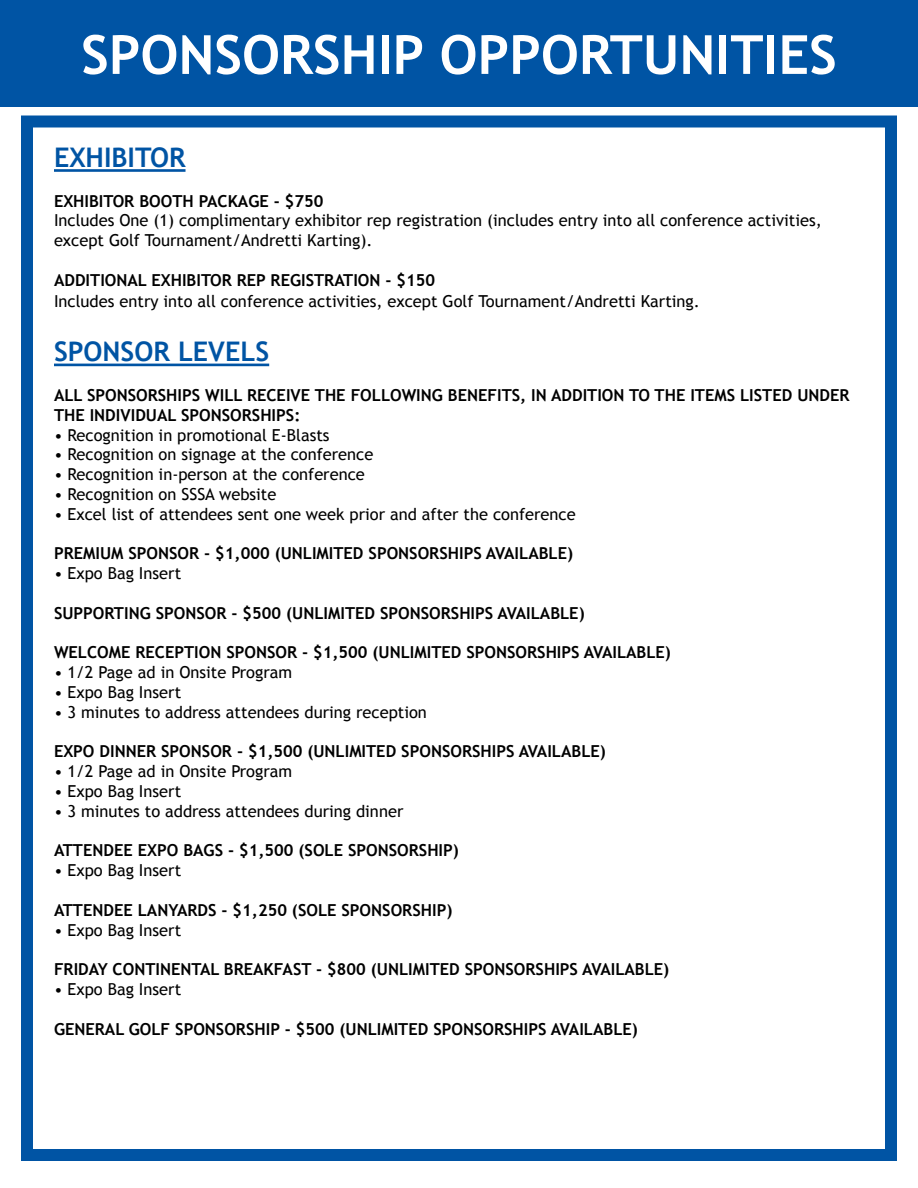
<style>
.page{position:relative;width:918px;height:1188px;background:#fff}
.page>*{position:absolute;margin:0;border:0;box-sizing:border-box;transform-origin:0 0}
.t1{font:700 54px "Trebuchet MS";color:#fff}
.t2{font:700 27px "Trebuchet MS";color:#0054a4}
.t3{font:700 24px "Trebuchet MS";color:#fff}
.t4{font:700 21px "Trebuchet MS";color:#fff}
.t5{font:16.5px/19.8px "Trebuchet MS";color:#000}
.t6{font:700 16.5px/19.8px "Trebuchet MS";color:#000}
</style>
<div class="page">
<div style="left:0;top:0;width:918px;height:107px;background:#0054a4"></div>
<div style="left:21px;top:116px;width:876px;height:1045px;border:12px solid #0054a4"></div>
<hr style="left:54px;top:169px;width:132px;height:3px;background:#0054a4">
<hr style="left:54px;top:364px;width:215px;height:2px;background:#0054a4">
<h3 class="t3" style="left:197px;top:20px;width:526px">2019 WSDLA NORTHWEST LABORATORY FORUM</h3>
<h1 class="t1" style="left:81px;top:21px;width:757px">SPONSORSHIP OPPORTUNITIES</h1>
<p class="t4" style="left:315px;top:48px;width:290px">MEMBER REGISTRATION FORM</p>
<h2 class="t2" style="left:54px;top:141px;width:133px">EXHIBITOR</h2>
<p class="t6" style="left:54px;top:191px;width:271px">EXHIBITOR BOOTH PACKAGE - $750</p>
<p class="t5" style="left:54px;top:211px;width:769px">Includes One (1) complimentary exhibitor rep registration (includes entry into all conference activities, except Golf Tournament/Andretti Karting).</p>
<p class="t6" style="left:54px;top:270px;width:383px">ADDITIONAL EXHIBITOR REP REGISTRATION - $150</p>
<p class="t5" style="left:54px;top:292px;width:647px">Includes entry into all conference activities, except Golf Tournament/Andretti Karting.</p>
<h2 class="t2" style="left:54px;top:335px;width:217px">SPONSOR LEVELS</h2>
<p class="t6" style="left:54px;top:385px;width:797px">ALL SPONSORSHIPS WILL RECEIVE THE FOLLOWING BENEFITS, IN ADDITION TO THE ITEMS LISTED UNDER<br>THE INDIVIDUAL SPONSORSHIPS:</p>
<p class="t5" style="left:54px;top:425px;width:277px">• Recognition in promotional E-Blasts</p>
<p class="t5" style="left:54px;top:445px;width:321px">• Recognition on signage at the conference</p>
<p class="t5" style="left:54px;top:465px;width:312px">• Recognition in-person at the conference</p>
<p class="t5" style="left:54px;top:485px;width:224px">• Recognition on SSSA website</p>
<p class="t5" style="left:54px;top:504px;width:523px">• Excel list of attendees sent one week prior and after the conference</p>
<p class="t6" style="left:54px;top:544px;width:521px">PREMIUM SPONSOR - $1,000 (UNLIMITED SPONSORSHIPS AVAILABLE)</p>
<p class="t5" style="left:54px;top:564px;width:129px">• Expo Bag Insert</p>
<p class="t6" style="left:54px;top:603px;width:532px">SUPPORTING SPONSOR - $500 (UNLIMITED SPONSORSHIPS AVAILABLE)</p>
<p class="t6" style="left:54px;top:643px;width:619px">WELCOME RECEPTION SPONSOR - $1,500 (UNLIMITED SPONSORSHIPS AVAILABLE)</p>
<p class="t5" style="left:54px;top:663px;width:240px">• 1/2 Page ad in Onsite Program</p>
<p class="t5" style="left:54px;top:683px;width:129px">• Expo Bag Insert</p>
<p class="t5" style="left:54px;top:702px;width:374px">• 3 minutes to address attendees during reception</p>
<p class="t6" style="left:54px;top:742px;width:553px">EXPO DINNER SPONSOR - $1,500 (UNLIMITED SPONSORSHIPS AVAILABLE)</p>
<p class="t5" style="left:54px;top:762px;width:240px">• 1/2 Page ad in Onsite Program</p>
<p class="t5" style="left:54px;top:782px;width:129px">• Expo Bag Insert</p>
<p class="t5" style="left:54px;top:801px;width:351px">• 3 minutes to address attendees during dinner</p>
<p class="t6" style="left:54px;top:841px;width:406px">ATTENDEE EXPO BAGS - $1,500 (SOLE SPONSORSHIP)</p>
<p class="t5" style="left:54px;top:861px;width:129px">• Expo Bag Insert</p>
<p class="t6" style="left:54px;top:900px;width:400px">ATTENDEE LANYARDS - $1,250 (SOLE SPONSORSHIP)</p>
<p class="t5" style="left:54px;top:920px;width:129px">• Expo Bag Insert</p>
<p class="t6" style="left:54px;top:959px;width:617px">FRIDAY CONTINENTAL BREAKFAST - $800 (UNLIMITED SPONSORSHIPS AVAILABLE)</p>
<p class="t5" style="left:54px;top:980px;width:129px">• Expo Bag Insert</p>
<p class="t6" style="left:54px;top:1019px;width:585px">GENERAL GOLF SPONSORSHIP - $500 (UNLIMITED SPONSORSHIPS AVAILABLE)</p>
</div>
